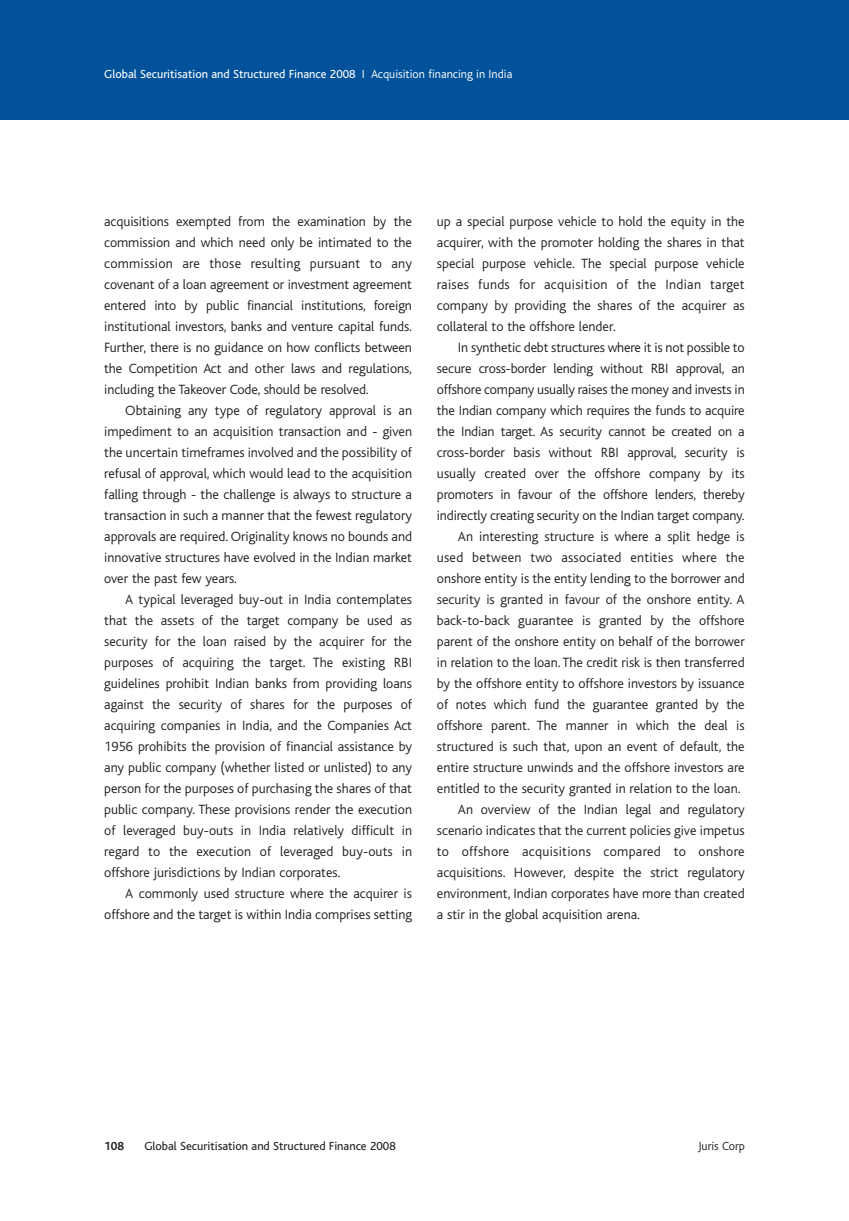
<style>
.page{position:relative;width:849px;height:1221px;background:#fff}
.page>*{position:absolute;margin:0;border:0;box-sizing:border-box;transform-origin:0 0}
.t1{font:300 14px/21px "Bliss";color:#231f20;text-align:justify}
.t2{font:300 14px "Bliss";letter-spacing:.02em;color:#231f20}
.t3{font:12.25px "Bliss";color:#fff}
.t4{font:12.25px "Bliss";color:#231f20}
.t5{font:300 12.25px "Bliss";letter-spacing:-.01em;color:#231f20}
.t6{font:700 12.25px "Bliss";color:#231f20}
.s1{font-weight:300}
</style>
<div class="page">
<div style="left:0;top:1px;width:848px;height:118px;background:#01529a"></div>
<p class="t3" style="left:104px;top:70px;width:409px">Global Securitisation and Structured Finance 2008 <span class="s1">I Acquisition financing in India</span></p>
<p class="t1" style="left:104px;top:211px;width:309px">acquisitions exempted from the examination by the commission and which need only be intimated to the commission are those resulting pursuant to any covenant of a loan agreement or investment agreement entered into by public financial institutions, foreign institutional investors, banks and venture capital funds.<br>Further, there is no guidance on how conflicts between the Competition Act and other laws and regulations, including the Takeover Code, should be resolved.</p>
<p class="t1" style="left:104px;top:400px;width:309px;text-indent:21px">Obtaining any type of regulatory approval is an impediment to an acquisition transaction and - given the uncertain timeframes involved and the possibility of refusal of approval, which would lead to the acquisition falling through - the challenge is always to structure a transaction in such a manner that the fewest regulatory approvals are required. Originality knows no bounds and innovative structures have evolved in the Indian market over the past few years.</p>
<p class="t1" style="left:104px;top:589px;width:309px;text-indent:21px">A typical leveraged buy-out in India contemplates that the assets of the target company be used as security for the loan raised by the acquirer for the purposes of acquiring the target. The existing RBI guidelines prohibit Indian banks from providing loans against the security of shares for the purposes of acquiring companies in India, and the Companies Act 1956 prohibits the provision of financial assistance by any public company (whether listed or unlisted) to any person for the purposes of purchasing the shares of that public company. These provisions render the execution of leveraged buy-outs in India relatively difficult in regard to the execution of leveraged buy-outs in offshore jurisdictions by Indian corporates.</p>
<p class="t1" style="left:104px;top:883px;width:309px;text-align:right">A commonly used structure where the acquirer is offshore and the target is within India comprises setting</p>
<p class="t1" style="left:437px;top:211px;width:309px">up a special purpose vehicle to hold the equity in the acquirer, with the promoter holding the shares in that special purpose vehicle. The special purpose vehicle raises funds for acquisition of the Indian target company by providing the shares of the acquirer as collateral to the offshore lender.</p>
<p class="t1" style="left:458px;top:337px;width:288px">In synthetic debt structures where it is not possible to</p>
<p class="t1" style="left:437px;top:358px;width:309px">secure cross-border lending without RBI approval, an</p>
<p class="t1" style="left:437px;top:379px;width:309px">offshore company usually raises the money and invests in</p>
<p class="t1" style="left:437px;top:400px;width:309px">the Indian company which requires the funds to acquire</p>
<p class="t1" style="left:437px;top:421px;width:309px">the Indian target. As security cannot be created on a</p>
<p class="t1" style="left:437px;top:442px;width:309px">cross-border basis without RBI approval, security is</p>
<p class="t1" style="left:437px;top:463px;width:309px">usually created over the offshore company by its</p>
<p class="t1" style="left:437px;top:484px;width:309px">promoters in favour of the offshore lenders, thereby</p>
<p class="t1" style="left:437px;top:505px;width:309px">indirectly creating security on the Indian target company.</p>
<p class="t1" style="left:458px;top:526px;width:288px">An interesting structure is where a split hedge is</p>
<p class="t1" style="left:437px;top:547px;width:309px">used between two associated entities where the</p>
<p class="t1" style="left:437px;top:568px;width:309px">onshore entity is the entity lending to the borrower and</p>
<p class="t1" style="left:437px;top:589px;width:309px">security is granted in favour of the onshore entity. A</p>
<p class="t1" style="left:437px;top:610px;width:309px">back-to-back guarantee is granted by the offshore</p>
<p class="t1" style="left:437px;top:631px;width:309px">parent of the onshore entity on behalf of the borrower</p>
<p class="t1" style="left:437px;top:652px;width:309px">in relation to the loan. The credit risk is then transferred</p>
<p class="t1" style="left:437px;top:673px;width:309px">by the offshore entity to offshore investors by issuance</p>
<p class="t1" style="left:437px;top:694px;width:309px">of notes which fund the guarantee granted by the</p>
<p class="t1" style="left:437px;top:715px;width:309px">offshore parent. The manner in which the deal is</p>
<p class="t1" style="left:437px;top:736px;width:309px">structured is such that, upon an event of default, the</p>
<p class="t1" style="left:437px;top:757px;width:309px">entire structure unwinds and the offshore investors are</p>
<p class="t1" style="left:437px;top:778px;width:305px">entitled to the security granted in relation to the loan.</p>
<p class="t1" style="left:458px;top:799px;width:288px">An overview of the Indian legal and regulatory</p>
<p class="t1" style="left:437px;top:820px;width:309px">scenario indicates that the current policies give impetus</p>
<p class="t2" style="left:437px;top:845px;width:309px">to offshore acquisitions compared to onshore</p>
<p class="t1" style="left:437px;top:862px;width:309px">acquisitions. However, despite the strict regulatory</p>
<p class="t1" style="left:437px;top:883px;width:309px">environment, Indian corporates have more than created</p>
<p class="t1" style="left:437px;top:904px;width:204px">a stir in the global acquisition arena.</p>
<p class="t6" style="left:104px;top:1141px;width:21px">108</p>
<p class="t4" style="left:144px;top:1141px;width:253px">Global Securitisation and Structured Finance 2008</p>
<p class="t5" style="left:697px;top:1140px;width:48px">Juris Corp</p>
</div>
